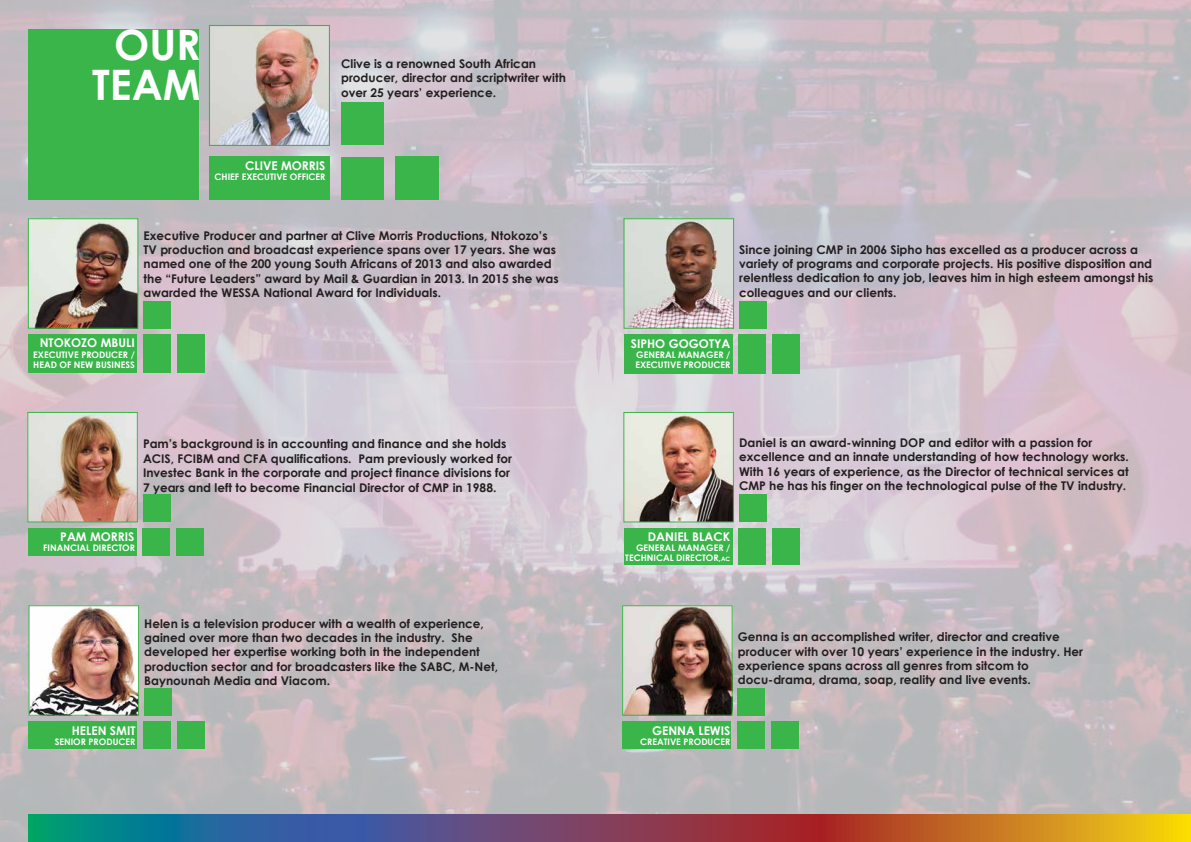
<style>
.page{position:relative;width:1191px;height:842px;background:#fff}
.page>*{position:absolute;margin:0;border:0;box-sizing:border-box;transform-origin:0 0}
.t1{font:700 42px/40px "Century Gothic";color:#fff;text-align:center}
.t2{font:700 12px/14.4px "Century Gothic";color:#231f20}
.t3{font:700 12px "Century Gothic";color:#fff}
.t4{font:700 9px/10px "Century Gothic";color:#fff}
.s1{font-size:6px}
</style>
<div class="page">
<img style="left:0;top:0;width:1191px;height:842px">
<div style="left:341px;top:157px;width:43px;height:43px;background:#39b54a"></div>
<div style="left:396px;top:157px;width:42px;height:43px;background:#39b54a"></div>
<svg style="left:28px;top:815px;width:1163px;height:27px;background:#79625a"></svg>
<div style="left:209px;top:157px;width:121px;height:43px;background:#39b54a"></div>
<img style="left:211px;top:27px;width:117px;height:117px">
<div style="left:209px;top:25px;width:121px;height:121px;border:1px solid #39b54a"></div>
<img style="left:30px;top:220px;width:106px;height:107px">
<div style="left:28px;top:218px;width:110px;height:111px;border:1px solid #39b54a"></div>
<div style="left:144px;top:301px;width:27px;height:27px;background:#39b54a"></div>
<div style="left:28px;top:334px;width:109px;height:39px;background:#39b54a"></div>
<div style="left:143px;top:334px;width:27px;height:39px;background:#39b54a"></div>
<img style="left:625px;top:414px;width:107px;height:106px">
<div style="left:623px;top:412px;width:111px;height:110px;border:1px solid #39b54a"></div>
<div style="left:739px;top:495px;width:27px;height:27px;background:#39b54a"></div>
<div style="left:772px;top:528px;width:28px;height:36px;background:#39b54a"></div>
<div style="left:738px;top:528px;width:27px;height:36px;background:#39b54a"></div>
<div style="left:177px;top:334px;width:27px;height:39px;background:#39b54a"></div>
<img style="left:625px;top:220px;width:107px;height:107px">
<div style="left:623px;top:218px;width:111px;height:111px;border:1px solid #39b54a"></div>
<div style="left:739px;top:301px;width:27px;height:27px;background:#39b54a"></div>
<div style="left:623px;top:334px;width:109px;height:40px;background:#39b54a"></div>
<div style="left:739px;top:334px;width:27px;height:40px;background:#39b54a"></div>
<div style="left:773px;top:334px;width:27px;height:40px;background:#39b54a"></div>
<img style="left:624px;top:607px;width:106px;height:107px">
<div style="left:622px;top:605px;width:110px;height:111px;border:1px solid #39b54a"></div>
<div style="left:738px;top:688px;width:27px;height:27px;background:#39b54a"></div>
<div style="left:771px;top:721px;width:27px;height:27px;background:#39b54a"></div>
<div style="left:737px;top:721px;width:27px;height:27px;background:#39b54a"></div>
<div style="left:622px;top:721px;width:109px;height:27px;background:#39b54a"></div>
<img style="left:31px;top:607px;width:106px;height:107px">
<div style="left:29px;top:605px;width:110px;height:111px;border:1px solid #39b54a"></div>
<div style="left:144px;top:688px;width:27px;height:27px;background:#39b54a"></div>
<div style="left:178px;top:721px;width:27px;height:27px;background:#39b54a"></div>
<div style="left:144px;top:721px;width:27px;height:27px;background:#39b54a"></div>
<div style="left:28px;top:722px;width:109px;height:27px;background:#39b54a"></div>
<div style="left:623px;top:528px;width:109px;height:36px;background:#39b54a"></div>
<img style="left:29px;top:414px;width:107px;height:106px">
<div style="left:27px;top:412px;width:111px;height:110px;border:1px solid #39b54a"></div>
<div style="left:143px;top:495px;width:27px;height:27px;background:#39b54a"></div>
<div style="left:177px;top:528px;width:27px;height:27px;background:#39b54a"></div>
<div style="left:143px;top:528px;width:27px;height:27px;background:#39b54a"></div>
<div style="left:28px;top:528px;width:108px;height:27px;background:#39b54a"></div>
<div style="left:28px;top:30px;width:170px;height:170px;background:#39b54a"></div>
<div style="left:341px;top:102px;width:43px;height:43px;background:#39b54a"></div>
<h1 class="t1" style="left:92px;top:24px;width:110px">OUR<br>TEAM</h1>
<p class="t2" style="left:341px;top:56px;width:226px">Clive is a renowned South African producer, director and scriptwriter with over 25 years’ experience.</p>
<p class="t3" style="left:245px;top:158px;width:82px">CLIVE MORRIS</p>
<p class="t4" style="left:214px;top:172px;width:112px">CHIEF EXECUTIVE OFFICER</p>
<p class="t2" style="left:144px;top:228px;width:416px">Executive Producer and partner at Clive Morris Productions, Ntokozo’s TV production and broadcast experience spans over 17 years. She was named one of the 200 young South Africans of 2013 and also awarded the “Future Leaders” award by Mail &amp; Guardian in 2013. In 2015 she was awarded the WESSA National Award for Individuals.</p>
<p class="t3" style="left:40px;top:335px;width:97px">NTOKOZO MBULI</p>
<p class="t4" style="left:33px;top:349px;width:103px">EXECUTIVE PRODUCER /<br>HEAD OF NEW BUSINESS</p>
<p class="t2" style="left:143px;top:436px;width:370px">Pam’s background is in accounting and finance and she holds ACIS, FCIBM and CFA qualifications. Pam previously worked for Investec Bank in the corporate and project finance divisions for 7 years and left to become Financial Director of CMP in 1988.</p>
<p class="t3" style="left:60px;top:529px;width:76px">PAM MORRIS</p>
<p class="t4" style="left:43px;top:543px;width:93px">FINANCIAL DIRECTOR</p>
<p class="t2" style="left:144px;top:616px;width:355px">Helen is a television producer with a wealth of experience, gained over more than two decades in the industry. She developed her expertise working both in the independent production sector and for broadcasters like the SABC, M-Net, Baynounah Media and Viacom.</p>
<p class="t3" style="left:72px;top:723px;width:65px">HELEN SMIT</p>
<p class="t4" style="left:55px;top:737px;width:82px">SENIOR PRODUCER</p>
<p class="t2" style="left:739px;top:242px;width:415px">Since joining CMP in 2006 Sipho has excelled as a producer across a variety of programs and corporate projects. His positive disposition and relentless dedication to any job, leaves him in high esteem amongst his colleagues and our clients.</p>
<p class="t3" style="left:631px;top:336px;width:101px">SIPHO GOGOTYA</p>
<p class="t4" style="left:635px;top:350px;width:96px">GENERAL MANAGER /<br>EXECUTIVE PRODUCER</p>
<p class="t2" style="left:739px;top:435px;width:391px">Daniel is an award-winning DOP and editor with a passion for excellence and an innate understanding of how technology works.<br>With 16 years of experience, as the Director of technical services at CMP he has his finger on the technological pulse of the TV industry.</p>
<p class="t3" style="left:648px;top:529px;width:84px">DANIEL BLACK</p>
<p class="t4" style="left:625px;top:543px;width:106px;text-align:right">GENERAL MANAGER /<br>TECHNICAL DIRECTOR,<span class="s1">AC</span></p>
<p class="t2" style="left:738px;top:629px;width:347px">Genna is an accomplished writer, director and creative producer with over 10 years’ experience in the industry. Her experience spans across all genres from sitcom to docu-drama, drama, soap, reality and live events.</p>
<p class="t3" style="left:652px;top:723px;width:80px">GENNA LEWIS</p>
<p class="t4" style="left:640px;top:736px;width:92px">CREATIVE PRODUCER</p>
</div>
